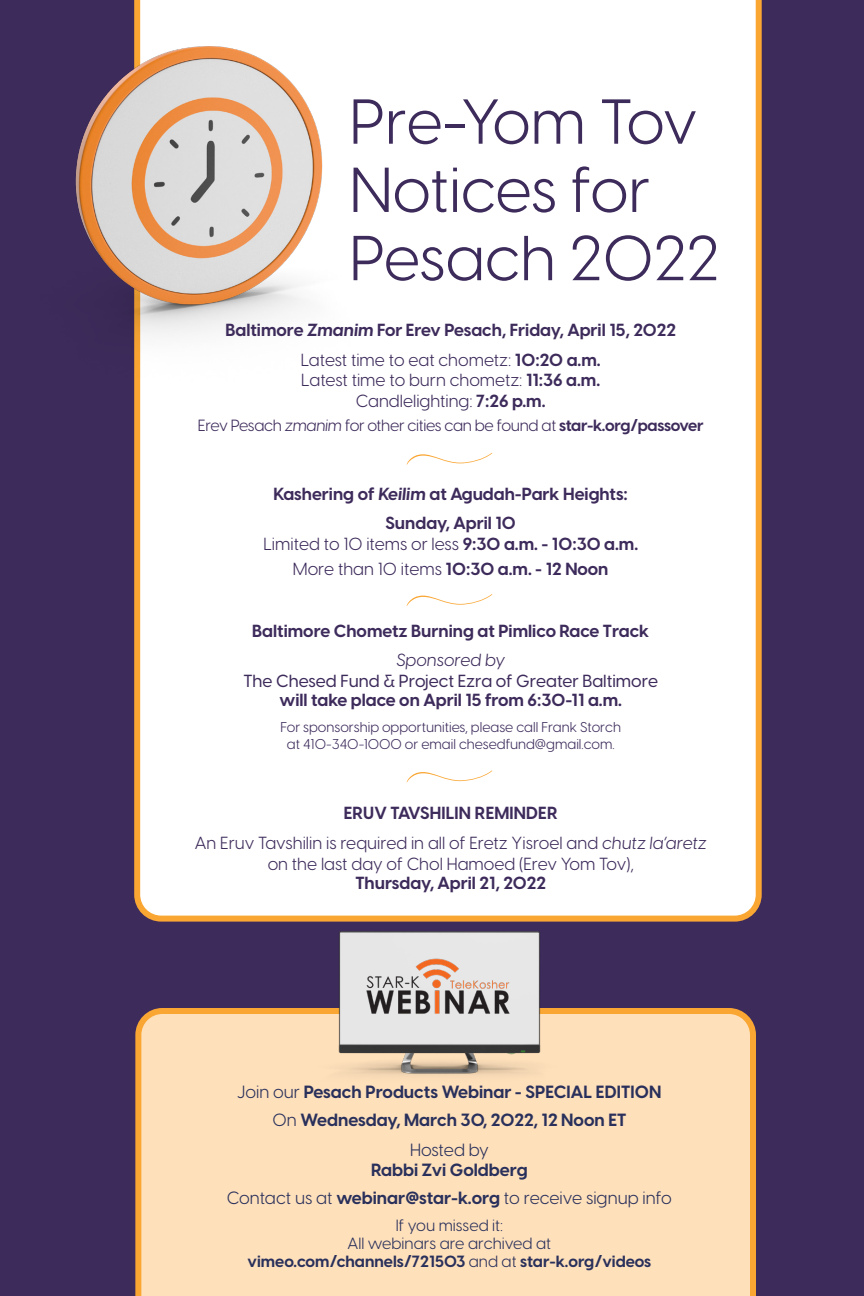
<style>
.page{position:relative;width:864px;height:1296px;background:#3d2b5b}
.page>*{position:absolute;margin:0;border:0;box-sizing:border-box;transform-origin:0 0}
.t1{font:62.4px/68.2px "Visby CF";color:#3d2b5b}
.t2{font:700 17.4px/20px "Visby CF";color:#29305b;text-align:center}
.t3{font:17.4px "Visby CF";color:#29305b}
.t4{font:17.2px/20.8px "Visby CF";color:#3d2b5b;text-align:center}
.t5{font:700 17.2px "Visby CF";color:#3d2b5b}
.t6{font:500 17.2px/20.8px "Visby CF";color:#3d2b5b;text-align:center}
.t7{font:700 16px/18px "Visby CF";color:#29305b;text-align:center}
.t8{font:16px "Visby CF";letter-spacing:-.02em;color:#3d2b5b}
.t9{font:16px "Visby CF";color:#29305b}
.t10{font:14px/16.8px "Visby CF";color:#3d2b5b;text-align:center}
.s1{font-style:italic}
.s2{font-weight:700}
.s3{font-weight:400}
.s4{font-weight:400;font-style:italic}
</style>
<div class="page">
<div style="left:134px;top:0;width:628px;height:922px;background:#fff"></div>
<div style="left:135px;top:1008px;width:621px;height:288px;background:#fee0bb"></div>
<img style="left:75px;top:0;width:337px;height:384px">
<img style="left:307px;top:921px;width:265px;height:212px">
<img style="left:359px;top:952px;width:159px;height:68px">
<svg style="left:406px;top:453px;width:86px;height:12px"></svg>
<svg style="left:406px;top:594px;width:86px;height:12px"></svg>
<svg style="left:406px;top:770px;width:86px;height:12px"></svg>
<p class="t1" style="left:350px;top:88px;width:371px">Pre-Yom Tov<br>Notices for<br>Pesach 2022</p>
<p class="t5" style="left:226px;top:319px;width:452px">Baltimore <span class="s1">Zmanim</span> For Erev Pesach, Friday, April 15, 2022</p>
<p class="t4" style="left:301px;top:349px;width:302px">Latest time to eat chometz: <span class="s2">10:20 a.m.<br></span>Latest time to burn chometz: <span class="s2">11:36 a.m.<br></span>Candlelighting: <span class="s2">7:26 p.m.</span></p>
<p class="t8" style="left:198px;top:416px;width:507px">Erev Pesach <span class="s1">zmanim</span> for other cities can be found at <span class="s2">star-k.org/passover</span></p>
<p class="t5" style="left:273px;top:483px;width:356px">Kashering of <span class="s1">Keilim</span> at Agudah-Park Heights:</p>
<p class="t5" style="left:386px;top:512px;width:132px">Sunday, April 10</p>
<p class="t4" style="left:263px;top:533px;width:376px">Limited to 10 items or less <span class="s2">9:30 a.m. - 10:30 a.m.</span></p>
<p class="t5" style="left:293px;top:558px;width:317px"><span class="s3">More than 10 items</span> 10:30 a.m. - 12 Noon</p>
<p class="t5" style="left:252px;top:620px;width:398px">Baltimore Chometz Burning at Pimlico Race Track</p>
<p class="t6" style="left:243px;top:649px;width:416px"><span class="s4">Sponsored by<br></span>The Chesed Fund &amp; Project Ezra of Greater Baltimore</p>
<p class="t5" style="left:280px;top:689px;width:344px">will take place on April 15 from 6:30-11 a.m.</p>
<p class="t10" style="left:280px;top:719px;width:342px">For sponsorship opportunities, please call Frank Storch at 410-340-1000 or email chesedfund@gmail.com.</p>
<p class="t5" style="left:344px;top:802px;width:215px">ERUV TAVSHILIN REMINDER</p>
<p class="t4" style="left:195px;top:833px;width:513px;line-height:20.2px">An Eruv Tavshilin is required in all of Eretz Yisroel and <span class="s1">chutz la’aretz </span>on the last day of Chol Hamoed (Erev Yom Tov),<br><span class="s2">Thursday, April 21, 2022</span></p>
<p class="t2" style="left:237px;top:1082px;width:426px"><span class="s3">Join our</span> Pesach Products Webinar - SPECIAL EDITION</p>
<p class="t2" style="left:273px;top:1110px;width:355px"><span class="s3">On</span> Wednesday, March 30, 2022, 12 Noon ET</p>
<p class="t2" style="left:371px;top:1140px;width:158px"><span class="s3">Hosted by<br></span>Rabbi Zvi Goldberg</p>
<p class="t3" style="left:227px;top:1187px;width:447px">Contact us at <span class="s2">webinar@star-k.org</span> to receive signup info</p>
<p class="t9" style="left:396px;top:1215px;width:109px">If you missed it:</p>
<p class="t7" style="left:248px;top:1234px;width:405px"><span class="s3">All webinars are archived at </span>vimeo.com/channels/721503 <span class="s3">and at</span> star-k.org/videos</p>
</div>
